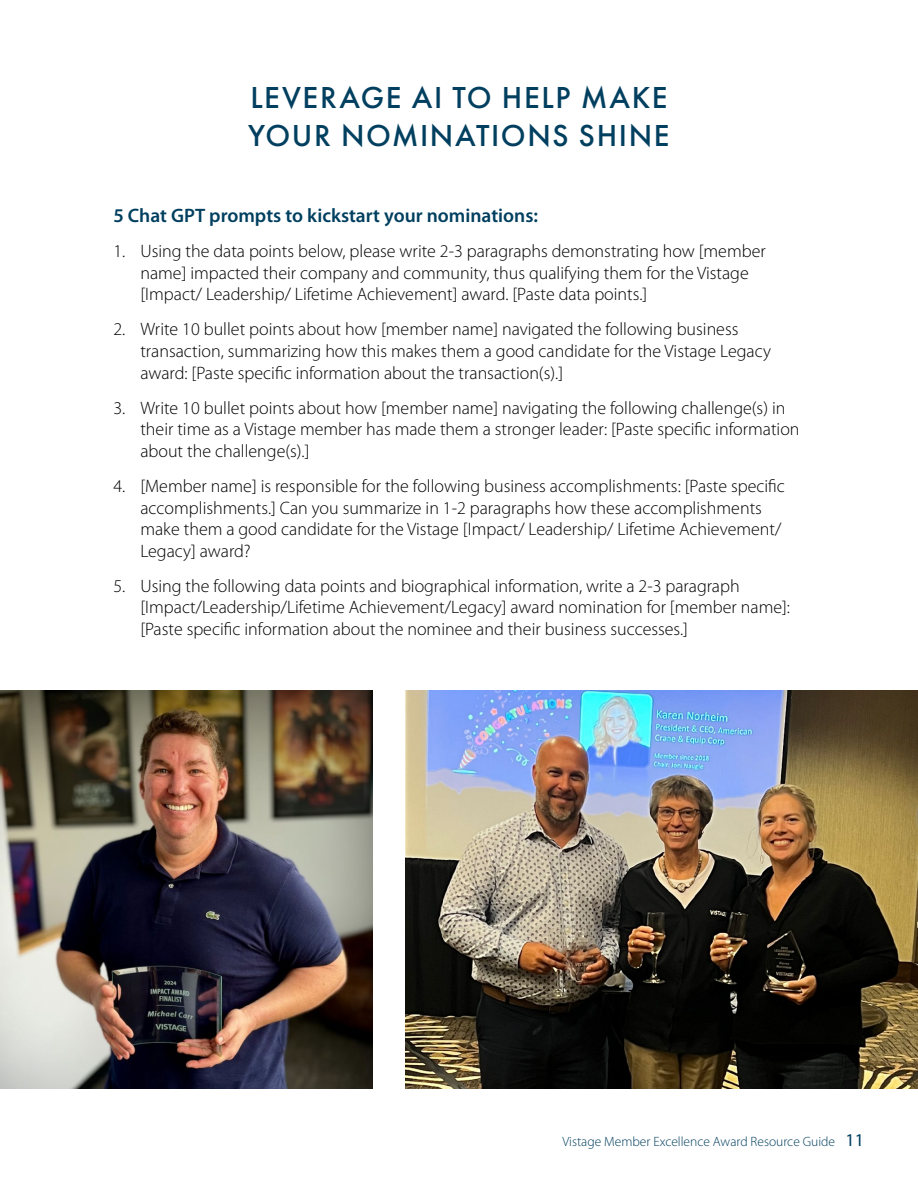
<style>
.page{position:relative;width:918px;height:1188px;background:#fff}
.page>*{position:absolute;margin:0;border:0;box-sizing:border-box;transform-origin:0 0}
.t1{font:500 31.5px/37.8px "Futura PT";letter-spacing:.05em;color:#003f5f}
.t2{font:600 19.5px "Myriad Pro";color:#003f5f}
.t3{font:300 18px/21.6px "Myriad Pro";color:#000}
.t4{font:300 13.5px "Myriad Pro";color:#003f5f}
.s1{font-weight:400;font-size:18px}
</style>
<div class="page">
<img style="left:0;top:691px;width:373px;height:398px">
<img style="left:405px;top:691px;width:513px;height:398px">
<h1 class="t1" style="left:248px;top:78px;width:423px">LEVERAGE AI TO HELP MAKE<br>YOUR NOMINATIONS SHINE</h1>
<p class="t2" style="left:113px;top:203px;width:426px">5 Chat GPT prompts to kickstart your nominations:</p>
<p class="t3" style="left:140px;top:240px;width:627px;text-indent:-27px">1. Using the data points below, please write 2-3 paragraphs demonstrating how [member name] impacted their company and community, thus qualifying them for the Vistage [Impact/ Leadership/ Lifetime Achievement] award. [Paste data points.]</p>
<p class="t3" style="left:140px;top:318px;width:632px;text-indent:-27px">2. Write 10 bullet points about how [member name] navigated the following business transaction, summarizing how this makes them a good candidate for the Vistage Legacy award: [Paste specific information about the transaction(s).]</p>
<p class="t3" style="left:140px;top:397px;width:661px;text-indent:-27px">3. Write 10 bullet points about how [member name] navigating the following challenge(s) in their time as a Vistage member has made them a stronger leader: [Paste specific information about the challenge(s).]</p>
<p class="t3" style="left:140px;top:475px;width:646px;text-indent:-27px">4. [Member name] is responsible for the following business accomplishments: [Paste specific accomplishments.] Can you summarize in 1-2 paragraphs how these accomplishments make them a good candidate for the Vistage [Impact/ Leadership/ Lifetime Achievement/ Legacy] award?</p>
<p class="t3" style="left:140px;top:575px;width:651px;text-indent:-27px">5. Using the following data points and biographical information, write a 2-3 paragraph [Impact/Leadership/Lifetime Achievement/Legacy] award nomination for [member name]: [Paste specific information about the nominee and their business successes.]</p>
<p class="t4" style="left:563px;top:1133px;width:303px">Vistage Member Excellence Award Resource Guide <span class="s1">11</span></p>
</div>
